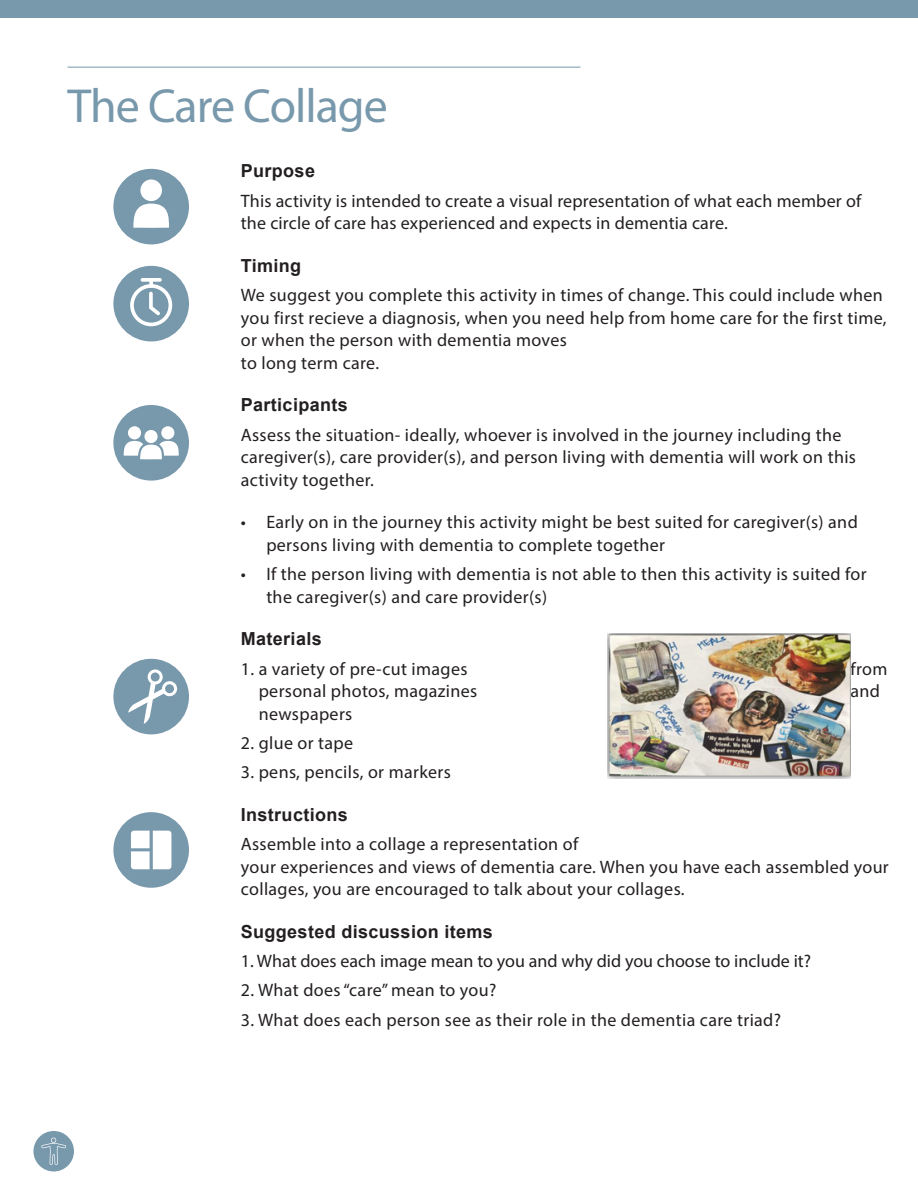
<style>
.page{position:relative;width:918px;height:1188px;background:#fff}
.page>*{position:absolute;margin:0;border:0;box-sizing:border-box;transform-origin:0 0}
.t1{font:48px "Myriad Pro";letter-spacing:-.02em;color:#7898ac}
.t2{font:18px/22.5px "Myriad Pro";letter-spacing:.02em;color:#231f20}
.t3{font:700 18px "Arial";letter-spacing:.02em;color:#231f20}
.t4{font:18px "Myriad Pro";color:#231f20}
</style>
<div class="page">
<div style="left:33px;top:1131px;width:41px;height:40px;background:#7898ac;border-radius:50%"></div>
<svg style="left:41px;top:1138px;width:25px;height:27px"></svg>
<hr style="left:68px;top:67px;width:512px;height:1px;background:#7898ac">
<div style="left:0;top:0;width:918px;height:17px;background:#7898ac"></div>
<img style="left:608px;top:633px;width:242px;height:146px">
<div style="left:113px;top:169px;width:76px;height:75px;background:#7898ac;border-radius:50%"></div>
<div style="left:113px;top:266px;width:76px;height:75px;background:#7898ac;border-radius:50%"></div>
<div style="left:113px;top:405px;width:76px;height:76px;background:#7898ac;border-radius:50%"></div>
<div style="left:113px;top:659px;width:76px;height:75px;background:#7898ac;border-radius:50%"></div>
<div style="left:113px;top:812px;width:76px;height:76px;background:#7898ac;border-radius:50%"></div>
<div style="left:140px;top:179px;width:22px;height:22px;background:#fff;border-radius:50%"></div>
<svg style="left:133px;top:204px;width:36px;height:24px"></svg>
<svg style="left:130px;top:279px;width:42px;height:47px"></svg>
<svg style="left:141px;top:278px;width:21px;height:4px"></svg>
<div style="left:128px;top:426px;width:13px;height:13px;background:#fff;border-radius:50%"></div>
<div style="left:161px;top:426px;width:13px;height:13px;background:#fff;border-radius:50%"></div>
<div style="left:144px;top:430px;width:14px;height:13px;background:#fff;border-radius:50%"></div>
<svg style="left:124px;top:441px;width:55px;height:18px"></svg>
<svg style="left:128px;top:669px;width:50px;height:56px"></svg>
<svg style="left:131px;top:831px;width:40px;height:38px;background:#eef2f5"></svg>
<p class="t1" style="left:68px;top:76px;width:322px">The Care Collage</p>
<p class="t3" style="left:241px;top:158px;width:76px">Purpose</p>
<p class="t2" style="left:241px;top:189px;width:622px">This activity is intended to create a visual representation of what each member of the circle of care has experienced and expects in dementia care.</p>
<p class="t3" style="left:241px;top:253px;width:62px">Timing</p>
<p class="t2" style="left:241px;top:283px;width:647px">We suggest you complete this activity in times of change. This could include when you first recieve a diagnosis, when you need help from home care for the first time, or when the person with dementia moves<br>to long term care.</p>
<p class="t3" style="left:241px;top:392px;width:108px">Participants</p>
<p class="t2" style="left:241px;top:423px;width:617px">Assess the situation- ideally, whoever is involved in the journey including the caregiver(s), care provider(s), and person living with dementia will work on this activity together.</p>
<p class="t2" style="left:266px;top:511px;width:593px;text-indent:-26px">• Early on in the journey this activity might be best suited for caregiver(s) and persons living with dementia to complete together</p>
<p class="t2" style="left:266px;top:562px;width:602px;text-indent:-26px">• If the person living with dementia is not able to then this activity is suited for the caregiver(s) and care provider(s)</p>
<p class="t3" style="left:241px;top:626px;width:82px">Materials</p>
<p class="t2" style="left:241px;top:657px;width:228px">1. a variety of pre-cut images</p>
<p class="t2" style="left:850px;top:657px;width:38px">from</p>
<p class="t2" style="left:259px;top:679px;width:220px">personal photos, magazines</p>
<p class="t2" style="left:850px;top:679px;width:31px">and</p>
<p class="t2" style="left:259px;top:702px;width:95px">newspapers</p>
<p class="t2" style="left:241px;top:731px;width:114px">2. glue or tape</p>
<p class="t2" style="left:241px;top:760px;width:212px">3. pens, pencils, or markers</p>
<p class="t3" style="left:241px;top:802px;width:108px">Instructions</p>
<p class="t2" style="left:241px;top:832px;width:650px">Assemble into a collage a representation of<br>your experiences and views of dementia care. When you have each assembled your collages, you are encouraged to talk about your collages.</p>
<p class="t3" style="left:241px;top:919px;width:254px">Suggested discussion items</p>
<p class="t4" style="left:241px;top:950px;width:572px">1. What does each image mean to you and why did you choose to include it?</p>
<p class="t2" style="left:241px;top:979px;width:257px">2. What does “care” mean to you?</p>
<p class="t2" style="left:241px;top:1008px;width:542px">3. What does each person see as their role in the dementia care triad?</p>
</div>
